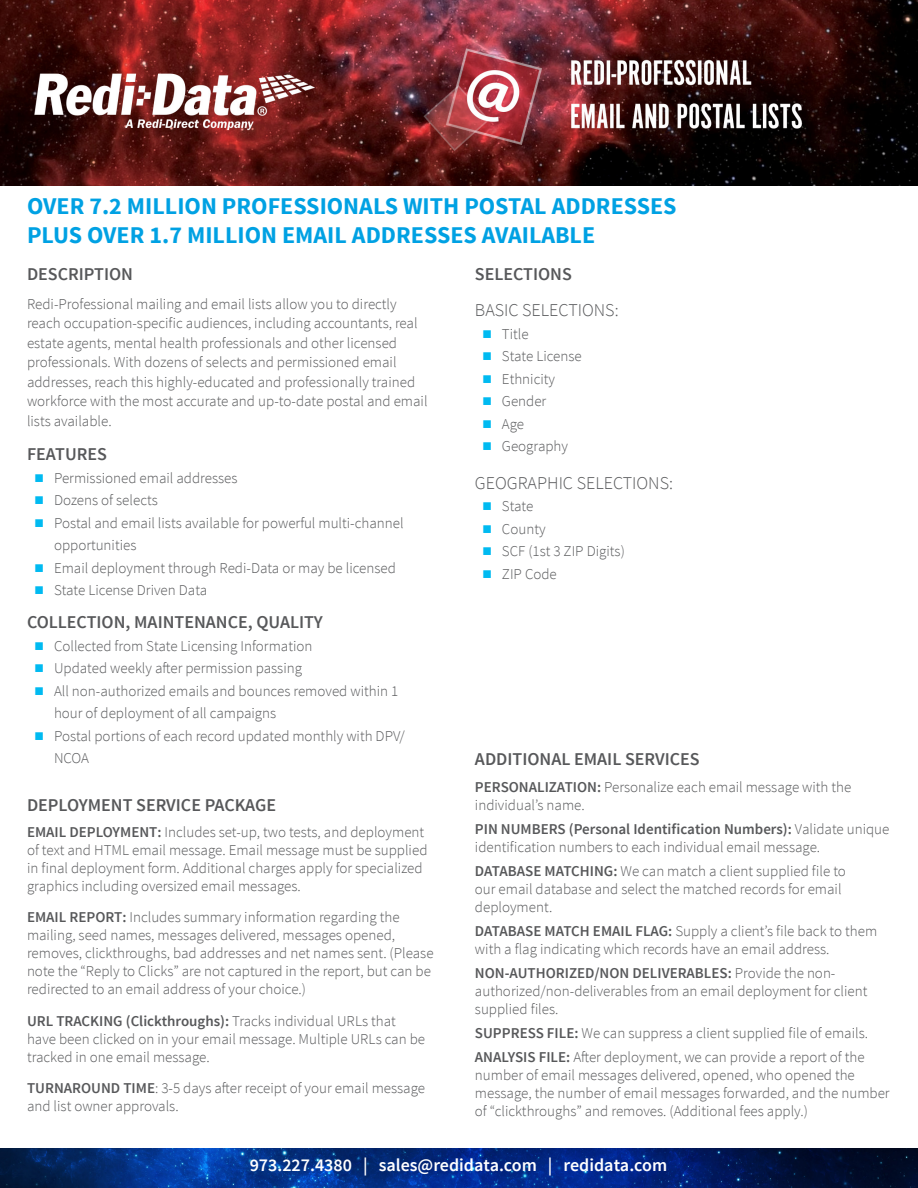
<style>
.page{position:relative;width:918px;height:1188px;background:#fff}
.page>*{position:absolute;margin:0;border:0;box-sizing:border-box;transform-origin:0 0}
.t1{font:700 24px "Source Sans Pro";color:#00a1e3}
.t2{font:600 18px "Source Sans Pro";color:#57585a}
.t3{font:300 18px/36px "Source Sans Pro";color:#57585a}
.t4{font:600 18px "Source Sans Pro";color:#fff}
.t5{font:300 15px/18px "Source Sans Pro";color:#57585a}
.s1{font-weight:900;font-size:30px;color:#00baf1}
.s2{font-weight:600}
</style>
<div class="page">
<img style="left:0;top:0;width:918px;height:186px">
<img style="left:0;top:1148px;width:918px;height:40px">
<p class="t1" style="left:27px;top:191px;width:651px">OVER 7.2 MILLION PROFESSIONALS WITH POSTAL ADDRESSES</p>
<p class="t1" style="left:27px;top:220px;width:570px">PLUS OVER 1.7 MILLION EMAIL ADDRESSES AVAILABLE</p>
<p class="t2" style="left:27px;top:263px;width:108px">DESCRIPTION</p>
<p class="t5" style="left:27px;top:294px;width:402px;line-height:19.5px">Redi-Professional mailing and email lists allow you to directly reach occupation-specific audiences, including accountants, real estate agents, mental health professionals and other licensed professionals. With dozens of selects and permissioned email addresses, reach this highly-educated and professionally trained workforce with the most accurate and up-to-date postal and email lists available.</p>
<p class="t2" style="left:27px;top:443px;width:82px">FEATURES</p>
<p class="t5" style="left:34px;top:469px;width:205px"><span class="s1">■</span> Permissioned email addresses</p>
<p class="t5" style="left:34px;top:491px;width:126px"><span class="s1">■</span> Dozens of selects</p>
<p class="t5" style="left:54px;top:511px;width:351px;line-height:22.5px;text-indent:-20px"><span class="s1">■</span> Postal and email lists available for powerful multi-channel opportunities</p>
<p class="t5" style="left:34px;top:559px;width:364px"><span class="s1">■</span> Email deployment through Redi-Data or may be licensed</p>
<p class="t5" style="left:34px;top:581px;width:175px"><span class="s1">■</span> State License Driven Data</p>
<p class="t2" style="left:27px;top:611px;width:297px">COLLECTION, MAINTENANCE, QUALITY</p>
<p class="t5" style="left:34px;top:637px;width:280px"><span class="s1">■</span> Collected from State Licensing Information</p>
<p class="t5" style="left:34px;top:659px;width:270px"><span class="s1">■</span> Updated weekly after permission passing</p>
<p class="t5" style="left:54px;top:679px;width:346px;line-height:22.5px;text-indent:-20px"><span class="s1">■</span> All non-authorized emails and bounces removed within 1 hour of deployment of all campaigns</p>
<p class="t5" style="left:54px;top:724px;width:352px;line-height:22.5px;text-indent:-20px"><span class="s1">■</span> Postal portions of each record updated monthly with DPV/<br>NCOA</p>
<p class="t2" style="left:27px;top:794px;width:251px">DEPLOYMENT SERVICE PACKAGE</p>
<p class="t5" style="left:27px;top:823px;width:402px"><span class="s2">EMAIL DEPLOYMENT:</span> Includes set-up, two tests, and deployment of text and HTML email message. Email message must be supplied in final deployment form. Additional charges apply for specialized graphics including oversized email messages.</p>
<p class="t5" style="left:27px;top:908px;width:408px"><span class="s2">EMAIL REPORT:</span> Includes summary information regarding the mailing, seed names, messages delivered, messages opened, removes, clickthroughs, bad addresses and net names sent. (Please note the “Reply to Clicks” are not captured in the report, but can be redirected to an email address of your choice.)</p>
<p class="t5" style="left:27px;top:1012px;width:400px"><span class="s2">URL TRACKING (Clickthroughs):</span> Tracks individual URLs that have been clicked on in your email message. Multiple URLs can be tracked in one email message.</p>
<p class="t5" style="left:27px;top:1079px;width:400px"><span class="s2">TURNAROUND TIME</span>: 3-5 days after receipt of your email message and list owner approvals.</p>
<p class="t3" style="left:475px;top:256px;width:145px"><span class="s2">SELECTIONS<br></span>BASIC SELECTIONS:</p>
<p class="t5" style="left:482px;top:325px;width:49px"><span class="s1">■</span> Title</p>
<p class="t5" style="left:482px;top:347px;width:102px"><span class="s1">■</span> State License</p>
<p class="t5" style="left:482px;top:370px;width:75px"><span class="s1">■</span> Ethnicity</p>
<p class="t5" style="left:482px;top:392px;width:66px"><span class="s1">■</span> Gender</p>
<p class="t5" style="left:482px;top:415px;width:44px"><span class="s1">■</span> Age</p>
<p class="t5" style="left:482px;top:437px;width:88px"><span class="s1">■</span> Geography</p>
<p class="t3" style="left:475px;top:465px;width:200px">GEOGRAPHIC SELECTIONS:</p>
<p class="t5" style="left:482px;top:497px;width:53px"><span class="s1">■</span> State</p>
<p class="t5" style="left:482px;top:520px;width:65px"><span class="s1">■</span> County</p>
<p class="t5" style="left:482px;top:542px;width:145px"><span class="s1">■</span> SCF (1st 3 ZIP Digits)</p>
<p class="t5" style="left:482px;top:565px;width:77px"><span class="s1">■</span> ZIP Code</p>
<p class="t2" style="left:475px;top:748px;width:226px">ADDITIONAL EMAIL SERVICES</p>
<p class="t5" style="left:475px;top:778px;width:378px"><span class="s2">PERSONALIZATION:</span> Personalize each email message with the individual’s name.</p>
<p class="t5" style="left:475px;top:820px;width:416px"><span class="s2">PIN NUMBERS (Personal Identification Numbers):</span> Validate unique identification numbers to each individual email message.</p>
<p class="t5" style="left:475px;top:862px;width:372px"><span class="s2">DATABASE MATCHING:</span> We can match a client supplied file to our email database and select the matched records for email deployment.</p>
<p class="t5" style="left:475px;top:922px;width:404px"><span class="s2">DATABASE MATCH EMAIL FLAG:</span> Supply a client’s file back to them with a flag indicating which records have an email address.</p>
<p class="t5" style="left:475px;top:964px;width:394px"><span class="s2">NON-AUTHORIZED/NON DELIVERABLES:</span> Provide the non&shy;authorized/non-deliverables from an email deployment for client supplied files.</p>
<p class="t5" style="left:475px;top:1024px;width:395px"><span class="s2">SUPPRESS FILE:</span> We can suppress a client supplied file of emails.</p>
<p class="t5" style="left:475px;top:1048px;width:416px"><span class="s2">ANALYSIS FILE:</span> After deployment, we can provide a report of the number of email messages delivered, opened, who opened the message, the number of email messages forwarded, and the number of “clickthroughs” and removes. (Additional fees apply.)</p>
<p class="t4" style="left:250px;top:1153px;width:419px">973.227.4380 | sales@redidata.com | redidata.com</p>
</div>
